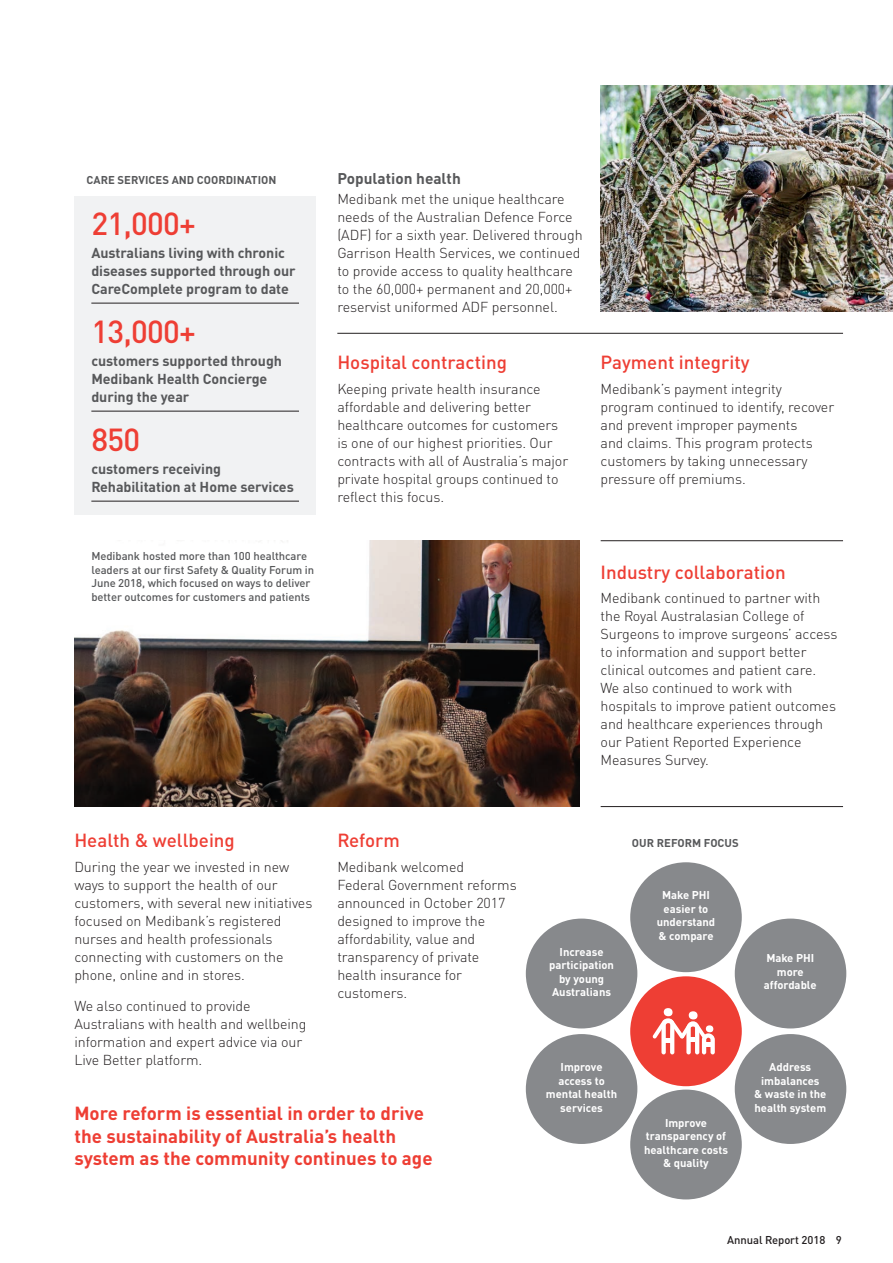
<style>
.page{position:relative;width:893px;height:1263px;background:#fff}
.page>*{position:absolute;margin:0;border:0;box-sizing:border-box;transform-origin:0 0}
.Numbers{font:500 31.5px "DINOT";letter-spacing:-.025em;color:#ee3e34}
.AR_Subhead{font:700 18.75px/22.5px "DINOT";color:#ee3e34}
.AR_Subhead-2{font:500 18.75px "DINOT";color:#ee3e34}
.AR_2nd_Subhead{font:700 15.3px "DINOT";color:#57585a}
.AR_Body_text_3_4_spa{font:300 14.25px/18px "DINOT";letter-spacing:-.005em;color:#231f20}
.AR_Body_text_3_4_spa-2{font:700 14.25px/18px "DINOT";letter-spacing:-.005em;color:#57585a}
.t1{font:700 11.25px/13.5px "DINOT";color:#fff;text-align:center}
.AR_Footnote{font:500 11.25px/13.5px "DINOT";letter-spacing:-.005em;color:#57585a}
.Graph_titles{font:700 11.25px "DINOT";letter-spacing:.005em;color:#57585a}
.t2{font:500 11.25px "DINOT";letter-spacing:-.005em;color:#231f20}
</style>
<div class="page">
<div style="left:74px;top:196px;width:242px;height:319px;background:#f1f2f3"></div>
<hr style="left:91px;top:303px;width:208px;height:1px;background:#231f20">
<hr style="left:91px;top:411px;width:208px;height:1px;background:#231f20">
<hr style="left:91px;top:501px;width:208px;height:1px;background:#231f20">
<hr style="left:601px;top:540px;width:242px;height:1px;background:#231f20">
<hr style="left:601px;top:806px;width:242px;height:1px;background:#231f20">
<hr style="left:337px;top:333px;width:506px;height:1px;background:#231f20">
<img style="left:601px;top:85px;width:292px;height:226px">
<img style="left:74px;top:541px;width:505px;height:266px">
<div style="left:630px;top:976px;width:112px;height:110px;background:#ee3e34;border-radius:50%"></div>
<div style="left:630px;top:862px;width:112px;height:110px;background:#87898c;border-radius:50%"></div>
<div style="left:630px;top:1089px;width:112px;height:110px;background:#87898c;border-radius:50%"></div>
<div style="left:735px;top:918px;width:111px;height:110px;background:#87898c;border-radius:50%"></div>
<div style="left:735px;top:1034px;width:111px;height:110px;background:#87898c;border-radius:50%"></div>
<div style="left:526px;top:918px;width:111px;height:110px;background:#87898c;border-radius:50%"></div>
<div style="left:526px;top:1034px;width:111px;height:110px;background:#87898c;border-radius:50%"></div>
<div style="left:664px;top:1008px;width:8px;height:8px;background:#fff;border-radius:50%"></div>
<svg style="left:652px;top:1018px;width:63px;height:36px"></svg>
<div style="left:689px;top:1011px;width:8px;height:8px;background:#fff;border-radius:50%"></div>
<div style="left:706px;top:1025px;width:7px;height:7px;background:#fff;border-radius:50%"></div>
<p class="Graph_titles" style="left:87px;top:172px;width:192px">CARE SERVICES AND COORDINATION</p>
<p class="Numbers" style="left:91px;top:204px;width:106px">21,000+</p>
<p class="AR_Body_text_3_4_spa-2" style="left:91px;top:243px;width:206px">Australians living with chronic diseases supported through our<br>CareComplete program to date</p>
<p class="Numbers" style="left:91px;top:312px;width:106px">13,000+</p>
<p class="AR_Body_text_3_4_spa-2" style="left:91px;top:351px;width:192px">customers supported through<br>Medibank Health Concierge during the year</p>
<p class="Numbers" style="left:91px;top:420px;width:50px">850</p>
<p class="AR_Body_text_3_4_spa-2" style="left:91px;top:459px;width:204px">customers receiving<br>Rehabilitation at Home services</p>
<p class="AR_Footnote" style="left:91px;top:549px;width:224px">Medibank hosted more than 100 healthcare leaders at our first Safety &amp; Quality Forum in June 2018, which focused on ways to deliver better outcomes for customers and patients</p>
<p class="AR_2nd_Subhead" style="left:337px;top:168px;width:125px">Population health</p>
<p class="AR_Body_text_3_4_spa" style="left:337px;top:190px;width:247px">Medibank met the unique healthcare needs of the Australian Defence Force (ADF) for a sixth year. Delivered through Garrison Health Services, we continued to provide access to quality healthcare to the 60,000+ permanent and 20,000+ reservist uniformed ADF personnel.</p>
<p class="AR_Subhead-2" style="left:337px;top:351px;width:171px">Hospital contracting</p>
<p class="AR_Body_text_3_4_spa" style="left:337px;top:380px;width:232px">Keeping private health insurance affordable and delivering better healthcare outcomes for customers is one of our highest priorities. Our contracts with all of Australia’s major private hospital groups continued to reflect this focus.</p>
<p class="AR_Subhead-2" style="left:601px;top:351px;width:151px">Payment integrity</p>
<p class="AR_Body_text_3_4_spa" style="left:601px;top:380px;width:235px">Medibank’s payment integrity program continued to identify, recover and prevent improper payments<br>and claims. This program protects customers by taking unnecessary pressure off premiums.</p>
<p class="AR_Subhead-2" style="left:601px;top:560px;width:187px">Industry collaboration</p>
<p class="AR_Body_text_3_4_spa" style="left:601px;top:589px;width:238px">Medibank continued to partner with the Royal Australasian College of Surgeons to improve surgeons’ access to information and support better clinical outcomes and patient care.<br>We also continued to work with hospitals to improve patient outcomes and healthcare experiences through our Patient Reported Experience Measures Survey.</p>
<p class="AR_Subhead-2" style="left:74px;top:828px;width:162px">Health &amp; wellbeing</p>
<p class="AR_Body_text_3_4_spa" style="left:74px;top:858px;width:240px">During the year we invested in new ways to support the health of our customers, with several new initiatives focused on Medibank’s registered nurses and health professionals connecting with customers on the phone, online and in stores.</p>
<p class="AR_Body_text_3_4_spa" style="left:74px;top:997px;width:234px">We also continued to provide<br>Australians with health and wellbeing information and expert advice via our<br>Live Better platform.</p>
<p class="AR_Subhead-2" style="left:337px;top:828px;width:64px">Reform</p>
<p class="AR_Body_text_3_4_spa" style="left:337px;top:858px;width:181px">Medibank welcomed<br>Federal Government reforms announced in October 2017 designed to improve the affordability, value and transparency of private health insurance for customers.</p>
<p class="AR_Subhead" style="left:74px;top:1101px;width:360px">More reform is essential in order to drive the sustainability of Australia’s health system as the community continues to age</p>
<p class="t1" style="left:549px;top:944px;width:66px">Increase participation by young<br>Australians</p>
<p class="Graph_titles" style="left:632px;top:836px;width:108px">OUR REFORM FOCUS</p>
<p class="t1" style="left:657px;top:888px;width:60px">Make PHI easier to understand &amp; compare</p>
<p class="t1" style="left:764px;top:951px;width:54px">Make PHI more affordable</p>
<p class="t1" style="left:546px;top:1060px;width:73px">Improve access to mental health services</p>
<p class="t1" style="left:644px;top:1115px;width:85px">Improve transparency of healthcare costs &amp; quality</p>
<p class="t1" style="left:754px;top:1060px;width:74px">Address imbalances<br>&amp; waste in the health system</p>
<p class="t2" style="left:727px;top:1233px;width:116px">Annual Report 2018 9</p>
</div>
